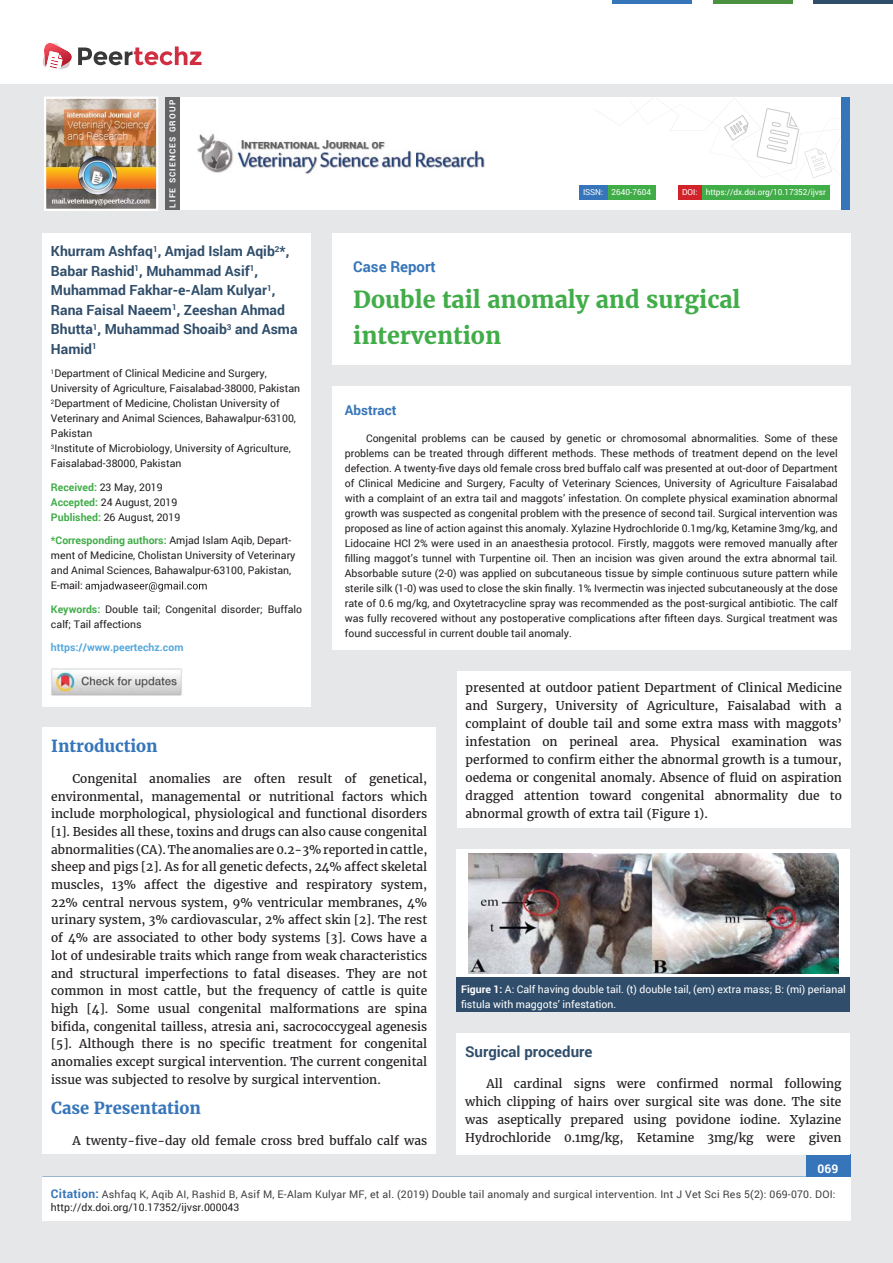
<style>
.page{position:relative;width:893px;height:1263px;background:#e6e7e8}
.page>*{position:absolute;margin:0;border:0;box-sizing:border-box;transform-origin:0 0}
.t1{font:700 23.25px/36px "Merriweather";color:#41ad49}
.t2{font:700 16.5px "Merriweather";color:#3675b9}
.t3{font:700 15px "Roboto";color:#304e6b}
.t4{font:700 15px "Roboto";color:#3675b9}
.t5{font:700 13.95px/19.5px "Roboto";color:#304e6b}
.t6{font:700 13.5px "Roboto";color:#3675b9}
.t7{font:12px/17.7px "Merriweather";color:#231f20;text-align:justify}
.t8{font:700 12px "Roboto";color:#fff}
.t9{font:10.5px/15px "Roboto";color:#231f20}
.t10{font:10.5px/12.8px "Roboto";letter-spacing:.02em;color:#404041}
.t11{font:10.5px/15px "Roboto";color:#fff}
.t12{font:700 10.5px "Roboto";color:#56a8dd}
.t13{font:8.25px "Roboto";letter-spacing:-.01em;color:#fff}
.t14{font:700 8.25px "Roboto";letter-spacing:.14em;color:#fff}
.s1{font-weight:700;color:#41ad49}
.s2{font-weight:700}
.s3{font-weight:700;font-size:12px;color:#3675b9}
.s4{color:#231f20}
</style>
<div class="page">
<div style="left:165px;top:98px;width:684px;height:112px;background:#fff"></div>
<svg style="left:596px;top:99px;width:245px;height:79px"></svg>
<div style="left:841px;top:98px;width:8px;height:112px;background:#3675b9"></div>
<img style="left:47px;top:100px;width:108px;height:108px">
<div style="left:44px;top:97px;width:114px;height:114px;border:2px solid #fff"></div>
<div style="left:0;top:0;width:893px;height:83px;background:#fff"></div>
<hr style="left:713px;top:0;width:79px;height:3px;background:#4c9041">
<hr style="left:612px;top:0;width:80px;height:3px;background:#3675b9">
<hr style="left:813px;top:0;width:80px;height:3px;background:#304e6b">
<div style="left:806px;top:1154px;width:44px;height:23px;background:#3675b9"></div>
<div style="left:42px;top:1177px;width:809px;height:43px;background:#fff"></div>
<svg style="left:42px;top:43px;width:160px;height:26px"></svg>
<div style="left:701px;top:185px;width:129px;height:15px;background:#41ad49"></div>
<div style="left:678px;top:185px;width:24px;height:15px;background:#d2232a"></div>
<div style="left:607px;top:186px;width:48px;height:14px;background:#41ad49"></div>
<div style="left:579px;top:185px;width:28px;height:15px;background:#3675b9"></div>
<img style="left:197px;top:133px;width:288px;height:41px">
<div style="left:165px;top:98px;width:15px;height:112px;background:#636466"></div>
<div style="left:332px;top:386px;width:518px;height:264px;background:#fff"></div>
<div style="left:332px;top:233px;width:518px;height:132px;background:#fff"></div>
<div style="left:42px;top:233px;width:269px;height:473px;background:#fff"></div>
<svg style="left:85px;top:581px;width:122px;height:11px"></svg>
<img style="left:51px;top:668px;width:131px;height:28px">
<div style="left:43px;top:728px;width:393px;height:426px;background:#fff"></div>
<div style="left:457px;top:671px;width:393px;height:157px;background:#fff"></div>
<div style="left:457px;top:849px;width:393px;height:128px;background:#fff"></div>
<div style="left:457px;top:977px;width:393px;height:35px;background:#304e6b"></div>
<img style="left:468px;top:853px;width:370px;height:120px">
<div style="left:457px;top:1033px;width:393px;height:121px;background:#fff"></div>
<p class="t14" style="left:167px;top:208px;width:109px;rotate:-90deg">LIFE SCIENCES GROUP</p>
<h3 class="t5" style="left:51px;top:241px;width:248px">Khurram Ashfaq<sup>1</sup>, Amjad Islam Aqib<sup>2</sup>*,<br>Babar Rashid<sup>1</sup>, Muhammad Asif<sup>1</sup>,<br>Muhammad Fakhar-e-Alam Kulyar<sup>1</sup>,<br>Rana Faisal Naeem<sup>1</sup>, Zeeshan Ahmad<br>Bhutta<sup>1</sup>, Muhammad Shoaib<sup>3</sup> and Asma<br>Hamid<sup>1</sup></h3>
<p class="t9" style="left:51px;top:366px;width:251px"><sup>1</sup>Department of Clinical Medicine and Surgery, University of Agriculture, Faisalabad-38000, Pakistan <sup>2</sup>Department of Medicine, Cholistan University of Veterinary and Animal Sciences, Bahawalpur-63100, Pakistan<br><sup>3</sup>Institute of Microbiology, University of Agriculture, Faisalabad-38000, Pakistan</p>
<p class="t9" style="left:51px;top:479px;width:131px"><span class="s1">Received:</span> 23 May, 2019<br><span class="s1">Accepted:</span> 24 August, 2019<br><span class="s1">Published:</span> 26 August, 2019</p>
<p class="t9" style="left:51px;top:533px;width:246px"><span class="s1">*Corresponding authors:</span> Amjad Islam Aqib, Depart&shy;ment of Medicine, Cholistan University of Veterinary and Animal Sciences, Bahawalpur-63100, Pakistan, E-mail:</p>
<p class="t9" style="left:51px;top:601px;width:253px"><span class="s1">Keywords:</span> Double tail; Congenital disorder; Buffalo calf; Tail affections</p>
<p class="t12" style="left:51px;top:640px;width:134px">https://www.peertechz.com</p>
<p class="t13" style="left:583px;top:187px;width:70px">ISSN: 2640-7604</p>
<p class="t13" style="left:682px;top:186px;width:145px">DOI: https://dx.doi.org/10.17352/ijvsr</p>
<h3 class="t4" style="left:353px;top:256px;width:84px">Case Report</h3>
<h1 class="t1" style="left:353px;top:281px;width:389px">Double tail anomaly and surgical intervention</h1>
<p class="t6" style="left:345px;top:400px;width:53px">Abstract</p>
<p class="t9" style="left:345px;top:431px;width:494px;text-align:justify;text-indent:21px">Congenital problems can be caused by genetic or chromosomal abnormalities. Some of these problems can be treated through different methods. These methods of treatment depend on the level defection. A twenty-five days old female cross bred buffalo calf was presented at out-door of Department of Clinical Medicine and Surgery, Faculty of Veterinary Sciences, University of Agriculture Faisalabad with a complaint of an extra tail and maggots’ infestation. On complete physical examination abnormal growth was suspected as congenital problem with the presence of second tail. Surgical intervention was proposed as line of action against this anomaly. Xylazine Hydrochloride 0.1mg/kg, Ketamine 3mg/kg, and Lidocaine HCl 2% were used in an anaesthesia protocol. Firstly, maggots were removed manually after filling maggot’s tunnel with Turpentine oil. Then an incision was given around the extra abnormal tail.<br>Absorbable suture (2-0) was applied on subcutaneous tissue by simple continuous suture pattern while sterile silk (1-0) was used to close the skin finally. 1% Ivermectin was injected subcutaneously at the dose rate of 0.6 mg/kg, and Oxytetracycline spray was recommended as the post-surgical antibiotic. The calf was fully recovered without any postoperative complications after fifteen days. Surgical treatment was found successful in current double tail anomaly.</p>
<h2 class="t2" style="left:51px;top:736px;width:108px">Introduction</h2>
<p class="t7" style="left:51px;top:770px;width:378px;text-indent:21px">Congenital anomalies are often result of genetical, environmental, managemental or nutritional factors which include morphological, physiological and functional disorders [1]. Besides all these, toxins and drugs can also cause congenital abnormalities (CA). The anomalies are 0.2-3% reported in cattle, sheep and pigs [2]. As for all genetic defects, 24% affect skeletal muscles, 13% affect the digestive and respiratory system, 22% central nervous system, 9% ventricular membranes, 4% urinary system, 3% cardiovascular, 2% affect skin [2]. The rest of 4% are associated to other body systems [3]. Cows have a lot of undesirable traits which range from weak characteristics and structural imperfections to fatal diseases. They are not common in most cattle, but the frequency of cattle is quite high [4]. Some usual congenital malformations are spina bifida, congenital tailless, atresia ani, sacrococcygeal agenesis [5]. Although there is no specific treatment for congenital anomalies except surgical intervention. The current congenital issue was subjected to resolve by surgical intervention.</p>
<h2 class="t2" style="left:51px;top:1098px;width:151px">Case Presentation</h2>
<p class="t7" style="left:72px;top:1132px;width:356px">A twenty-five-day old female cross bred buffalo calf was</p>
<p class="t7" style="left:466px;top:678px;width:378px">presented at outdoor patient Department of Clinical Medicine and Surgery, University of Agriculture, Faisalabad with a complaint of double tail and some extra mass with maggots’ infestation on perineal area. Physical examination was performed to confirm either the abnormal growth is a tumour, oedema or congenital anomaly. Absence of fluid on aspiration dragged attention toward congenital abnormality due to abnormal growth of extra tail (Figure 1).</p>
<p class="t11" style="left:461px;top:981px;width:386px"><span class="s2">Figure 1:</span> A: Calf having double tail. (t) double tail, (em) extra mass; B: (mi) perianal fistula with maggots’ infestation.</p>
<h3 class="t3" style="left:465px;top:1042px;width:129px">Surgical procedure</h3>
<p class="t7" style="left:465px;top:1075px;width:378px;text-indent:21px">All cardinal signs were confirmed normal following which clipping of hairs over surgical site was done. The site was aseptically prepared using povidone iodine. Xylazine Hydrochloride 0.1mg/kg, Ketamine 3mg/kg were given</p>
<p class="t8" style="left:817px;top:1161px;width:22px">069</p>
<p class="t10" style="left:51px;top:1188px;width:786px"><span class="s3">Citation:</span> Ashfaq K, Aqib AI, Rashid B, Asif M, E-Alam Kulyar MF, et al. (2019) Double tail anomaly and surgical intervention. Int J Vet Sci Res 5(2): 069-070. DOI: <span class="s4">http://dx.doi.org/10.17352/ijvsr.000043</span></p>
</div>
